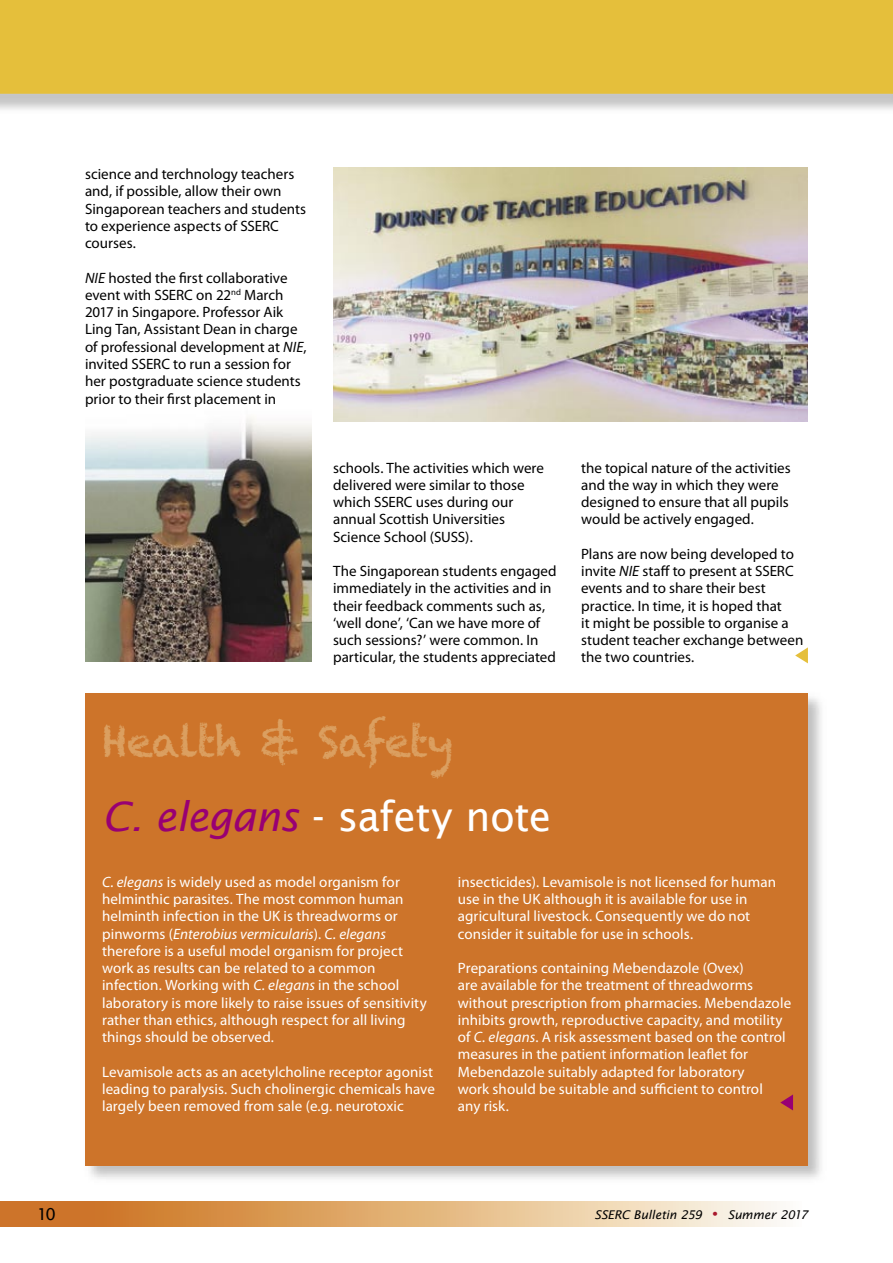
<style>
.page{position:relative;width:893px;height:1263px;background:#fff}
.page>*{position:absolute;margin:0;border:0;box-sizing:border-box;transform-origin:0 0}
.t1{font:42px "Chalkduster";letter-spacing:-.03em;color:#db9f60}
.t2{font:40.5px "Lucida Sans";letter-spacing:-.015em;color:#fff}
.t3{font:16.5px "Lucida Sans";color:#000}
.t4{font:15px/17.2px "Myriad Pro";letter-spacing:.005em;color:#fff}
.t5{font:15px/17.2px "Myriad Pro";color:#000}
.t6{font:italic 12px "Lucida Sans";letter-spacing:-.01em;color:#000}
.s1{font-style:italic}
.s2{font-style:italic;color:#980073}
.s3{font-style:normal;font-size:28.5px;color:#a9192d}
</style>
<div class="page">
<svg style="left:0;top:1201px;width:780px;height:26px;background:#e1af79"></svg>
<img style="left:85px;top:417px;width:227px;height:244px">
<svg style="left:795px;top:647px;width:13px;height:16px"></svg>
<img style="left:85px;top:697px;width:736px;height:482px">
<div style="left:85px;top:693px;width:723px;height:472px;background:#cd742a"></div>
<svg style="left:780px;top:1094px;width:13px;height:16px"></svg>
<svg style="left:0;top:0;width:893px;height:168px"></svg>
<img style="left:333px;top:168px;width:475px;height:253px">
<p class="t5" style="left:85px;top:166px;width:223px">science and terchnology teachers and, if possible, allow their own<br>Singaporean teachers and students to experience aspects of SSERC courses.</p>
<p class="t5" style="left:85px;top:269px;width:223px"><span class="s1">NIE</span> hosted the first collaborative event with SSERC on 22<sup>nd</sup> March 2017 in Singapore. Professor Aik Ling Tan, Assistant Dean in charge of professional development at <span class="s1">NIE</span>, invited SSERC to run a session for her postgraduate science students prior to their first placement in</p>
<p class="t5" style="left:333px;top:459px;width:212px">schools. The activities which were delivered were similar to those which SSERC uses during our annual Scottish Universities<br>Science School (SUSS).</p>
<p class="t5" style="left:333px;top:563px;width:225px">The Singaporean students engaged immediately in the activities and in their feedback comments such as, ‘well done’, ‘Can we have more of such sessions?’ were common. In particular, the students appreciated</p>
<h1 class="t1" style="left:102px;top:716px;width:352px">Health &amp; Safety</h1>
<h2 class="t2" style="left:102px;top:793px;width:451px"><span class="s2">C. elegans</span> - safety note</h2>
<p class="t5" style="left:581px;top:459px;width:211px">the topical nature of the activities and the way in which they were designed to ensure that all pupils would be actively engaged.</p>
<p class="t5" style="left:581px;top:545px;width:224px">Plans are now being developed to invite <span class="s1">NIE</span> staff to present at SSERC events and to share their best practice. In time, it is hoped that<br>it might be possible to organise a student teacher exchange between the two countries.</p>
<p class="t4" style="left:102px;top:873px;width:326px"><span class="s1">C. elegans</span> is widely used as model organism for helminthic parasites. The most common human helminth infection in the UK is threadworms or pinworms (<span class="s1">Enterobius vermicularis</span>). <span class="s1">C. elegans </span>therefore is a useful model organism for project work as results can be related to a common infection. Working with <span class="s1">C. elegans</span> in the school laboratory is more likely to raise issues of sensitivity rather than ethics, although respect for all living things should be observed.</p>
<p class="t4" style="left:102px;top:1063px;width:334px;text-align:justify">Levamisole acts as an acetylcholine receptor agonist leading to paralysis. Such cholinergic chemicals have largely been removed from sale (e.g. neurotoxic</p>
<p class="t4" style="left:458px;top:873px;width:320px">insecticides). Levamisole is not licensed for human use in the UK although it is available for use in agricultural livestock. Consequently we do not consider it suitable for use in schools.</p>
<p class="t4" style="left:458px;top:960px;width:335px">Preparations containing Mebendazole (Ovex)<br>are available for the treatment of threadworms without prescription from pharmacies. Mebendazole inhibits growth, reproductive capacity, and motility of <span class="s1">C. elegans</span>. A risk assessment based on the control measures in the patient information leaflet for Mebendazole suitably adapted for laboratory<br>work should be suitable and sufficient to control<br>any risk.</p>
<p class="t3" style="left:37px;top:1204px;width:20px">10</p>
<p class="t6" style="left:595px;top:1208px;width:215px">SSERC Bulletin 259 <span class="s3">•</span> Summer 2017</p>
</div>
